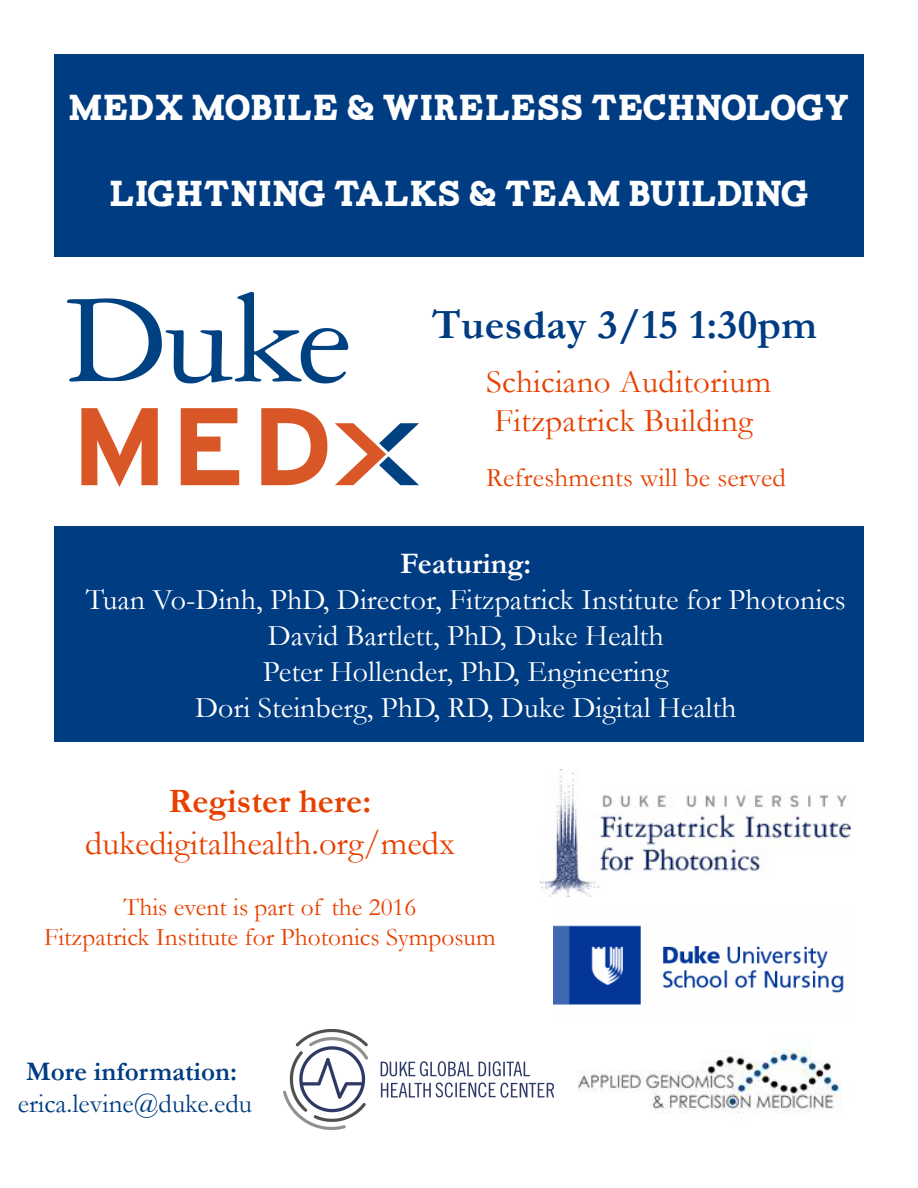
<style>
.page{position:relative;width:918px;height:1188px;background:#fff}
.page>*{position:absolute;margin:0;border:0;box-sizing:border-box;transform-origin:0 0}
.t1{font:700 42px "Garamond";letter-spacing:.01em;color:#003c82}
.t2{font:36px "Carton";color:#fff}
.t3{font:34.5px "Garamond";color:#e74100}
.t4{font:700 34.5px "Garamond";color:#e74100}
.t5{font:33px/39.6px "Garamond";letter-spacing:.01em;color:#e74100}
.t6{font:30px/36px "Garamond";color:#fff;text-align:center}
.t7{font:700 30px "Garamond";color:#fff}
.t8{font:27px "Garamond";letter-spacing:.01em;color:#e74100}
.t9{font:27px "Garamond";color:#003c82}
.t10{font:700 27px "Garamond";color:#003c82}
.t11{font:25.35px/30.5px "Garamond";color:#e74100;text-align:center}
</style>
<div class="page">
<img style="left:68px;top:293px;width:350px;height:193px">
<div style="left:54px;top:54px;width:810px;height:202px;background:#003c82"></div>
<img style="left:540px;top:770px;width:310px;height:126px">
<div style="left:54px;top:526px;width:810px;height:216px;background:#003c82"></div>
<img style="left:283px;top:1029px;width:270px;height:101px">
<img style="left:554px;top:925px;width:290px;height:80px">
<img style="left:578px;top:1039px;width:264px;height:74px">
<p class="t2" style="left:68px;top:93px;width:783px">MEDX MOBILE &amp; WIRELESS TECHNOLOGY</p>
<p class="t2" style="left:109px;top:179px;width:701px">LIGHTNING TALKS &amp; TEAM BUILDING</p>
<h1 class="t1" style="left:432px;top:299px;width:386px">Tuesday 3/15 1:30pm</h1>
<p class="t5" style="left:486px;top:361px;width:287px">Schiciano Auditorium<br>Fitzpatrick Building</p>
<p class="t8" style="left:486px;top:461px;width:302px">Refreshments will be served</p>
<p class="t7" style="left:400px;top:546px;width:133px">Featuring:</p>
<p class="t6" style="left:86px;top:581px;width:762px">Tuan Vo-Dinh, PhD, Director, Fitzpatrick Institute for Photonics David Bartlett, PhD, Duke Health<br>Peter Hollender, PhD, Engineering<br>Dori Steinberg, PhD, RD, Duke Digital Health</p>
<p class="t4" style="left:169px;top:781px;width:204px">Register here:</p>
<p class="t3" style="left:85px;top:822px;width:371px">dukedigitalhealth.org/medx</p>
<p class="t11" style="left:44px;top:891px;width:453px">This event is part of the 2016<br>Fitzpatrick Institute for Photonics Symposum</p>
<p class="t10" style="left:26px;top:1055px;width:212px">More information:</p>
<p class="t9" style="left:18px;top:1088px;width:236px">erica.levine@duke.edu</p>
</div>
